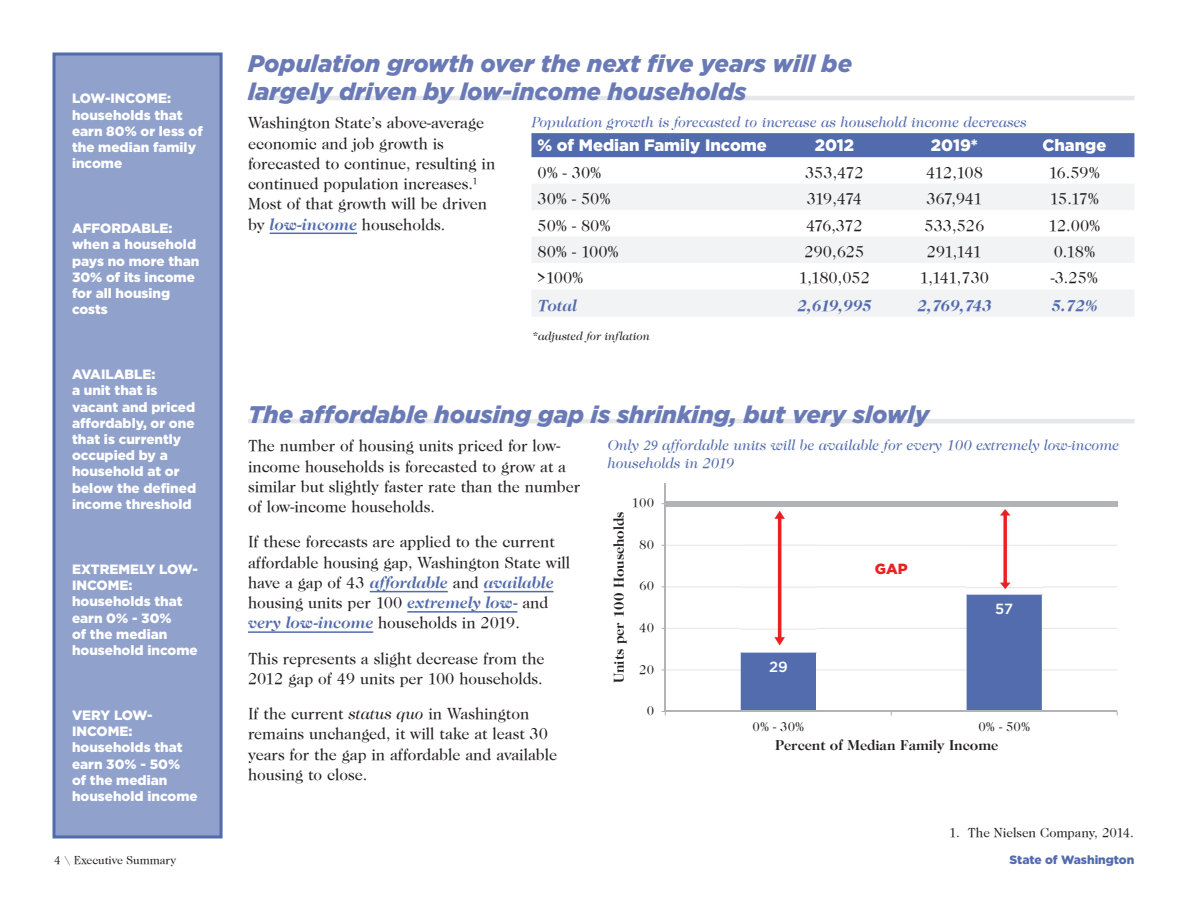
<style>
.page{position:relative;width:1188px;height:918px;background:#fff}
.page>*{position:absolute;margin:0;border:0;box-sizing:border-box;transform-origin:0 0}
.t1{font:italic 900 24px/28.8px "Gotham";color:#6a7ab6}
.t2{font:16.5px/20.2px "Caslon";color:#231f20}
.t3{font:900 16.5px "Gotham";color:#fff}
.t4{font:italic 700 16.5px "Caslon";color:#526bad}
.t5{font:italic 15px/18px "Caslon";color:#526bad}
.t6{font:700 14.7px "Caslon";color:#231f20}
.t7{font:500 14.7px "Gotham";color:#fff}
.t8{font:900 14.7px "Gotham";color:#ee1f23}
.t9{font:900 13.5px/16.2px "Gotham";color:#fff}
.t10{font:13.5px "Caslon";color:#231f20}
.t11{font:13.35px "Caslon";letter-spacing:.005em;color:#231f20}
.t12{font:italic 12px "Caslon";color:#231f20}
.t13{font:12px "Caslon";color:#231f20}
.t14{font:900 12px "Gotham";color:#526bad}
.s1{font-weight:700;font-style:italic;color:#526bad}
.s2{font-style:italic}
.s3{font-family:"Minion Pro"}
</style>
<div class="page">
<hr style="left:665px;top:669px;width:452px;height:1px;background:#e6e7e6">
<hr style="left:665px;top:628px;width:452px;height:1px;background:#e6e7e6">
<hr style="left:665px;top:586px;width:452px;height:1px;background:#e6e7e6">
<hr style="left:665px;top:545px;width:452px;height:1px;background:#e6e7e6">
<img style="left:740px;top:510px;width:76px;height:120px">
<img style="left:966px;top:509px;width:76px;height:81px">
<hr style="left:665px;top:483px;width:1px;height:228px;background:#b1b3b6">
<hr style="left:665px;top:711px;width:452px;height:1px;background:#b1b3b6">
<svg style="left:741px;top:594px;width:301px;height:121px"></svg>
<div style="left:666px;top:501px;width:451px;height:6px;background:#b1b3b6"></div>
<hr style="left:270px;top:233px;width:87px;height:1px;background:#526bad">
<hr style="left:248px;top:96px;width:886px;height:4px;background:#e6e7e9">
<hr style="left:248px;top:419px;width:886px;height:4px;background:#e6e7e9">
<hr style="left:370px;top:591px;width:78px;height:1px;background:#526bad">
<hr style="left:484px;top:591px;width:70px;height:1px;background:#526bad">
<hr style="left:407px;top:611px;width:110px;height:2px;background:#526bad">
<hr style="left:248px;top:631px;width:125px;height:2px;background:#526bad">
<div style="left:531px;top:133px;width:603px;height:24px;background:#526bad"></div>
<svg style="left:532px;top:184px;width:602px;height:132px;fill:#f2f3f4"></svg>
<div style="left:52px;top:52px;width:171px;height:786px;background:#90a1cc;border:3px solid #526bad"></div>
<p class="t9" style="left:72px;top:90px;width:132px">LOW-INCOME: households that earn 80% or less of the median family income</p>
<p class="t9" style="left:72px;top:220px;width:129px">AFFORDABLE: when a household pays no more than<br>30% of its income for all housing costs</p>
<p class="t9" style="left:72px;top:366px;width:126px">AVAILABLE:<br>a unit that is vacant and priced affordably, or one that is currently occupied by a household at or below the defined income threshold</p>
<p class="t9" style="left:72px;top:561px;width:127px">EXTREMELY LOW-<br>INCOME: households that earn 0% - 30%<br>of the median household income</p>
<p class="t9" style="left:72px;top:707px;width:127px">VERY LOW-<br>INCOME: households that earn 30% - 50% of the median household income</p>
<h1 class="t1" style="left:248px;top:48px;width:606px">Population growth over the next five years will be largely driven by low-income households</h1>
<p class="t2" style="left:248px;top:113px;width:249px">Washington State’s above-average economic and job growth is forecasted to continue, resulting in continued population increases.<sup>1<br></sup>Most of that growth will be driven by <span class="s1">low-income</span> households.</p>
<p class="t5" style="left:531px;top:113px;width:497px">Population growth is forecasted to increase as household income decreases</p>
<p class="t3" style="left:537px;top:136px;width:231px">% of Median Family Income</p>
<p class="t3" style="left:815px;top:136px;width:41px">2012</p>
<p class="t3" style="left:931px;top:136px;width:48px">2019*</p>
<p class="t3" style="left:1042px;top:136px;width:65px">Change</p>
<p class="t2" style="left:537px;top:162px;width:66px">0% - 30%</p>
<p class="t2" style="left:805px;top:162px;width:60px">353,472</p>
<p class="t2" style="left:926px;top:162px;width:58px">412,108</p>
<p class="t2" style="left:1049px;top:162px;width:53px">16.59%</p>
<p class="t2" style="left:537px;top:189px;width:75px">30% - 50%</p>
<p class="t2" style="left:807px;top:189px;width:57px">319,474</p>
<p class="t2" style="left:926px;top:189px;width:58px">367,941</p>
<p class="t2" style="left:1050px;top:189px;width:51px">15.17%</p>
<p class="t2" style="left:537px;top:215px;width:75px">50% - 80%</p>
<p class="t2" style="left:806px;top:215px;width:58px">476,372</p>
<p class="t2" style="left:925px;top:215px;width:61px">533,526</p>
<p class="t2" style="left:1048px;top:215px;width:54px">12.00%</p>
<p class="t2" style="left:537px;top:242px;width:83px">80% - 100%</p>
<p class="t2" style="left:805px;top:242px;width:61px">290,625</p>
<p class="t2" style="left:927px;top:242px;width:57px">291,141</p>
<p class="t2" style="left:1054px;top:242px;width:43px">0.18%</p>
<p class="t2" style="left:538px;top:268px;width:48px">&gt;100%</p>
<p class="t2" style="left:799px;top:268px;width:73px">1,180,052</p>
<p class="t2" style="left:920px;top:268px;width:71px">1,141,730</p>
<p class="t2" style="left:1051px;top:268px;width:49px">-3.25%</p>
<p class="t4" style="left:538px;top:295px;width:41px">Total</p>
<p class="t4" style="left:797px;top:295px;width:76px">2,619,995</p>
<p class="t4" style="left:917px;top:295px;width:76px">2,769,743</p>
<p class="t4" style="left:1051px;top:295px;width:48px">5.72%</p>
<p class="t12" style="left:531px;top:329px;width:120px">*adjusted for inflation</p>
<h1 class="t1" style="left:248px;top:400px;width:683px">The affordable housing gap is shrinking, but very slowly</h1>
<p class="t2" style="left:248px;top:436px;width:334px">The number of housing units priced for low&shy;income households is forecasted to grow at a similar but slightly faster rate than the number of low-income households.</p>
<p class="t2" style="left:248px;top:532px;width:324px">If these forecasts are applied to the current affordable housing gap, Washington State will have a gap of 43 <span class="s1">affordable</span> and <span class="s1">available </span>housing units per 100 <span class="s1">extremely low-</span> and <span class="s1">very low-income</span> households in 2019.</p>
<p class="t2" style="left:248px;top:648px;width:298px">This represents a slight decrease from the<br>2012 gap of 49 units per 100 households.</p>
<p class="t2" style="left:248px;top:704px;width:311px">If the current <span class="s2">status quo</span> in Washington remains unchanged, it will take at least 30 years for the gap in affordable and available housing to close.</p>
<p class="t5" style="left:608px;top:437px;width:513px">Only <span class="s3">29</span> affordable units will be available for every 100 extremely low-income households in 2019</p>
<p class="t11" style="left:632px;top:496px;width:24px">100</p>
<p class="t6" style="left:610px;top:683px;width:173px;rotate:-90deg">Units per 100 Households</p>
<p class="t11" style="left:639px;top:537px;width:16px">80</p>
<p class="t8" style="left:875px;top:561px;width:34px">GAP</p>
<p class="t11" style="left:639px;top:579px;width:16px">60</p>
<p class="t7" style="left:995px;top:600px;width:20px">57</p>
<p class="t11" style="left:639px;top:620px;width:16px">40</p>
<p class="t7" style="left:769px;top:658px;width:20px">29</p>
<p class="t11" style="left:639px;top:662px;width:16px">20</p>
<p class="t11" style="left:647px;top:704px;width:9px">0</p>
<p class="t11" style="left:753px;top:719px;width:53px">0% - 30%</p>
<p class="t11" style="left:978px;top:719px;width:53px">0% - 50%</p>
<p class="t6" style="left:775px;top:737px;width:225px">Percent of Median Family Income</p>
<p class="t10" style="left:949px;top:825px;width:186px">1. The Nielsen Company, 2014.</p>
<p class="t13" style="left:54px;top:853px;width:124px">4 \ Executive Summary</p>
<p class="t14" style="left:1010px;top:853px;width:126px">State of Washington</p>
</div>
